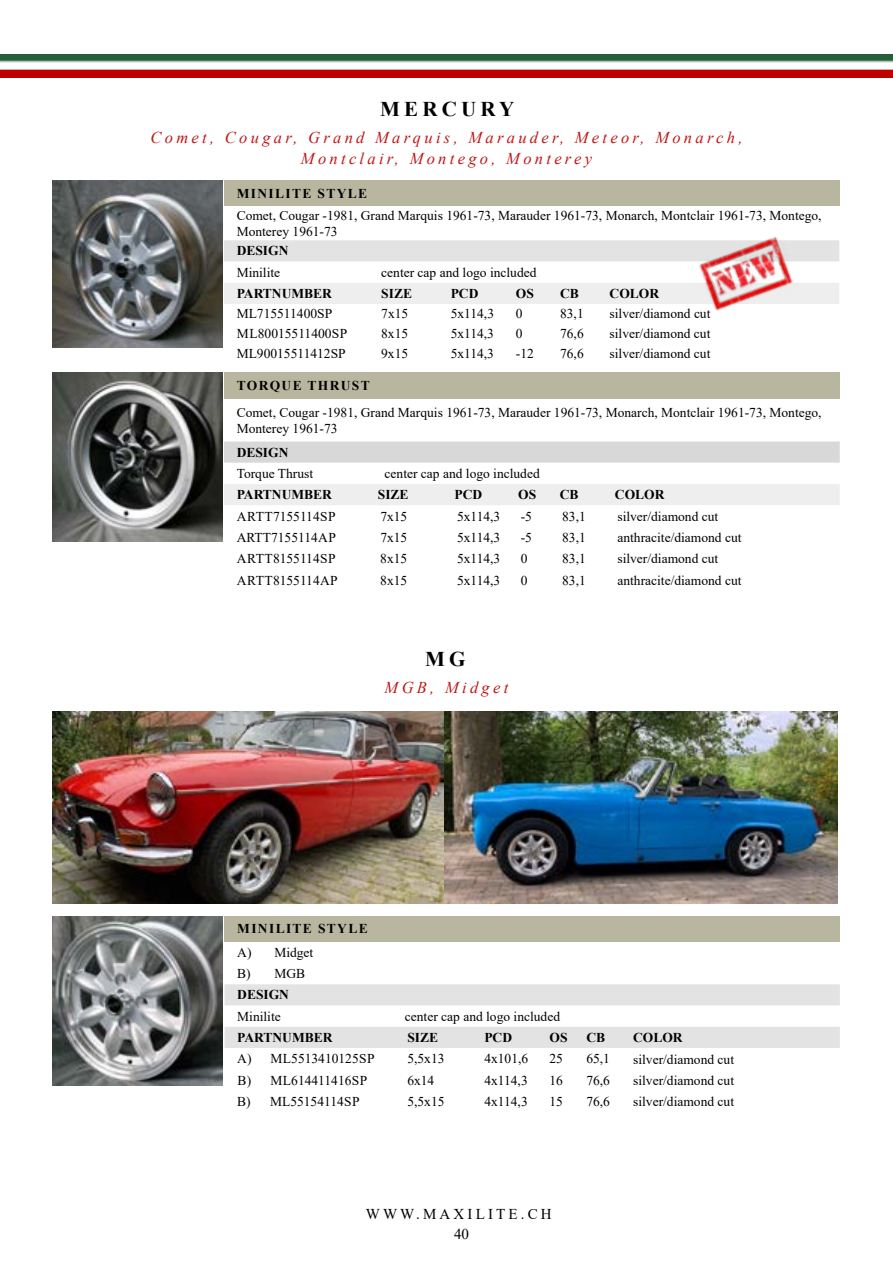
<style>
.page{position:relative;width:893px;height:1263px;background:#fff}
.page>*{position:absolute;margin:0;border:0;box-sizing:border-box;transform-origin:0 0}
.t1{font:700 21px "Times New Roman";letter-spacing:.2em;color:#000}
.t2{font:italic 16.5px/21px "Times New Roman";letter-spacing:.2em;color:#bf1717;text-align:center}
.t3{font:15px "Times New Roman";letter-spacing:.21em;color:#000}
.t4{font:13.5px/16.2px "Times New Roman";color:#000}
.t5{font:700 13.5px "Times New Roman";color:#000}
.t6{font:700 13.5px "Times New Roman";letter-spacing:.1em;color:#000}
</style>
<div class="page">
<img style="left:52px;top:373px;width:170px;height:169px">
<div style="left:224px;top:373px;width:616px;height:26px;background:#b9b6a0"></div>
<svg style="left:224px;top:441px;width:616px;height:22px;background:#d9d9d9"></svg>
<div style="left:224px;top:484px;width:616px;height:21px;background:#eee"></div>
<img style="left:53px;top:181px;width:169px;height:167px">
<div style="left:224px;top:181px;width:615px;height:25px;background:#b9b6a0"></div>
<div style="left:224px;top:240px;width:615px;height:21px;background:#e3e3e3"></div>
<div style="left:224px;top:283px;width:615px;height:21px;background:#eee"></div>
<img style="left:673px;top:236px;width:147px;height:75px">
<img style="left:0;top:54px;width:893px;height:24px">
<img style="left:53px;top:712px;width:391px;height:191px">
<img style="left:53px;top:916px;width:170px;height:169px">
<img style="left:444px;top:712px;width:394px;height:191px">
<div style="left:225px;top:916px;width:615px;height:25px;background:#b9b6a0"></div>
<svg style="left:225px;top:984px;width:615px;height:64px"></svg>
<h1 class="t1" style="left:380px;top:94px;width:136px">MERCURY</h1>
<p class="t2" style="left:151px;top:127px;width:593px">Comet, Cougar, Grand Marquis, Marauder, Meteor, Monarch,<br>Montclair, Montego, Monterey</p>
<p class="t6" style="left:237px;top:184px;width:132px">MINILITE STYLE</p>
<p class="t4" style="left:237px;top:207px;width:586px">Comet, Cougar -1981, Grand Marquis 1961-73, Marauder 1961-73, Monarch, Montclair 1961-73, Montego,<br>Monterey 1961-73</p>
<p class="t5" style="left:237px;top:241px;width:53px">DESIGN</p>
<p class="t4" style="left:237px;top:264px;width:45px">Minilite</p>
<p class="t4" style="left:381px;top:264px;width:157px">center cap and logo included</p>
<p class="t5" style="left:237px;top:284px;width:97px">PARTNUMBER</p>
<p class="t5" style="left:381px;top:284px;width:32px">SIZE</p>
<p class="t5" style="left:451px;top:284px;width:29px">PCD</p>
<p class="t5" style="left:516px;top:284px;width:20px">OS</p>
<p class="t5" style="left:560px;top:284px;width:20px">CB</p>
<p class="t5" style="left:610px;top:284px;width:51px">COLOR</p>
<p class="t4" style="left:237px;top:305px;width:97px">ML715511400SP</p>
<p class="t4" style="left:381px;top:305px;width:28px">7x15</p>
<p class="t4" style="left:451px;top:305px;width:45px">5x114,3</p>
<p class="t4" style="left:516px;top:305px;width:8px">0</p>
<p class="t4" style="left:560px;top:305px;width:25px">83,1</p>
<p class="t4" style="left:610px;top:305px;width:102px">silver/diamond cut</p>
<p class="t4" style="left:237px;top:325px;width:112px">ML80015511400SP</p>
<p class="t4" style="left:381px;top:325px;width:28px">8x15</p>
<p class="t4" style="left:451px;top:325px;width:45px">5x114,3</p>
<p class="t4" style="left:516px;top:325px;width:8px">0</p>
<p class="t4" style="left:560px;top:325px;width:25px">76,6</p>
<p class="t4" style="left:610px;top:325px;width:102px">silver/diamond cut</p>
<p class="t4" style="left:237px;top:344px;width:111px">ML90015511412SP</p>
<p class="t4" style="left:381px;top:344px;width:28px">9x15</p>
<p class="t4" style="left:451px;top:344px;width:45px">5x114,3</p>
<p class="t4" style="left:516px;top:344px;width:19px">-12</p>
<p class="t4" style="left:560px;top:344px;width:25px">76,6</p>
<p class="t4" style="left:610px;top:344px;width:102px">silver/diamond cut</p>
<p class="t6" style="left:237px;top:376px;width:135px">TORQUE THRUST</p>
<p class="t4" style="left:237px;top:404px;width:586px">Comet, Cougar -1981, Grand Marquis 1961-73, Marauder 1961-73, Monarch, Montclair 1961-73, Montego,<br>Monterey 1961-73</p>
<p class="t5" style="left:237px;top:442px;width:53px">DESIGN</p>
<p class="t4" style="left:237px;top:465px;width:78px">Torque Thrust</p>
<p class="t4" style="left:385px;top:465px;width:157px">center cap and logo included</p>
<p class="t5" style="left:237px;top:485px;width:97px">PARTNUMBER</p>
<p class="t5" style="left:378px;top:485px;width:32px">SIZE</p>
<p class="t5" style="left:454px;top:485px;width:29px">PCD</p>
<p class="t5" style="left:518px;top:485px;width:20px">OS</p>
<p class="t5" style="left:560px;top:485px;width:20px">CB</p>
<p class="t5" style="left:615px;top:485px;width:51px">COLOR</p>
<p class="t4" style="left:237px;top:507px;width:100px">ARTT7155114SP</p>
<p class="t4" style="left:380px;top:507px;width:28px">7x15</p>
<p class="t4" style="left:457px;top:507px;width:45px">5x114,3</p>
<p class="t4" style="left:521px;top:507px;width:13px">-5</p>
<p class="t4" style="left:562px;top:507px;width:25px">83,1</p>
<p class="t4" style="left:617px;top:507px;width:102px">silver/diamond cut</p>
<p class="t4" style="left:237px;top:529px;width:101px">ARTT7155114AP</p>
<p class="t4" style="left:380px;top:529px;width:28px">7x15</p>
<p class="t4" style="left:457px;top:529px;width:45px">5x114,3</p>
<p class="t4" style="left:521px;top:529px;width:13px">-5</p>
<p class="t4" style="left:562px;top:529px;width:25px">83,1</p>
<p class="t4" style="left:617px;top:529px;width:126px">anthracite/diamond cut</p>
<p class="t4" style="left:237px;top:550px;width:100px">ARTT8155114SP</p>
<p class="t4" style="left:380px;top:550px;width:28px">8x15</p>
<p class="t4" style="left:457px;top:550px;width:45px">5x114,3</p>
<p class="t4" style="left:521px;top:550px;width:8px">0</p>
<p class="t4" style="left:562px;top:550px;width:25px">83,1</p>
<p class="t4" style="left:617px;top:550px;width:102px">silver/diamond cut</p>
<p class="t4" style="left:237px;top:571px;width:102px">ARTT8155114AP</p>
<p class="t4" style="left:380px;top:571px;width:28px">8x15</p>
<p class="t4" style="left:457px;top:571px;width:45px">5x114,3</p>
<p class="t4" style="left:521px;top:571px;width:8px">0</p>
<p class="t4" style="left:562px;top:571px;width:25px">83,1</p>
<p class="t4" style="left:617px;top:571px;width:126px">anthracite/diamond cut</p>
<h1 class="t1" style="left:425px;top:643px;width:42px">MG</h1>
<p class="t2" style="left:385px;top:676px;width:125px">MGB, Midget</p>
<p class="t6" style="left:237px;top:919px;width:132px">MINILITE STYLE</p>
<p class="t4" style="left:237px;top:941px;width:78px;line-height:21.3px">A) Midget<br>B) MGB</p>
<p class="t5" style="left:237px;top:985px;width:53px">DESIGN</p>
<p class="t4" style="left:237px;top:1008px;width:45px">Minilite</p>
<p class="t4" style="left:405px;top:1008px;width:157px">center cap and logo included</p>
<p class="t5" style="left:237px;top:1028px;width:97px">PARTNUMBER</p>
<p class="t5" style="left:407px;top:1028px;width:32px">SIZE</p>
<p class="t5" style="left:484px;top:1028px;width:29px">PCD</p>
<p class="t5" style="left:550px;top:1028px;width:20px">OS</p>
<p class="t5" style="left:586px;top:1028px;width:20px">CB</p>
<p class="t5" style="left:633px;top:1028px;width:51px">COLOR</p>
<p class="t4" style="left:237px;top:1050px;width:139px">A) ML5513410125SP</p>
<p class="t4" style="left:407px;top:1050px;width:39px">5,5x13</p>
<p class="t4" style="left:484px;top:1050px;width:45px">4x101,6</p>
<p class="t4" style="left:550px;top:1050px;width:15px">25</p>
<p class="t4" style="left:586px;top:1050px;width:25px">65,1</p>
<p class="t4" style="left:633px;top:1051px;width:102px">silver/diamond cut</p>
<p class="t4" style="left:238px;top:1071px;width:131px">B) ML614411416SP</p>
<p class="t4" style="left:407px;top:1071px;width:28px">6x14</p>
<p class="t4" style="left:484px;top:1071px;width:45px">4x114,3</p>
<p class="t4" style="left:550px;top:1071px;width:15px">16</p>
<p class="t4" style="left:586px;top:1071px;width:25px">76,6</p>
<p class="t4" style="left:633px;top:1072px;width:102px">silver/diamond cut</p>
<p class="t4" style="left:237px;top:1093px;width:124px">B) ML55154114SP</p>
<p class="t4" style="left:407px;top:1093px;width:39px">5,5x15</p>
<p class="t4" style="left:484px;top:1093px;width:45px">4x114,3</p>
<p class="t4" style="left:550px;top:1093px;width:15px">15</p>
<p class="t4" style="left:586px;top:1093px;width:25px">76,6</p>
<p class="t4" style="left:633px;top:1093px;width:102px">silver/diamond cut</p>
<p class="t3" style="left:366px;top:1204px;width:188px">WWW.MAXILITE.CH</p>
<p class="t3" style="left:454px;top:1224px;width:16px">40</p>
</div>
